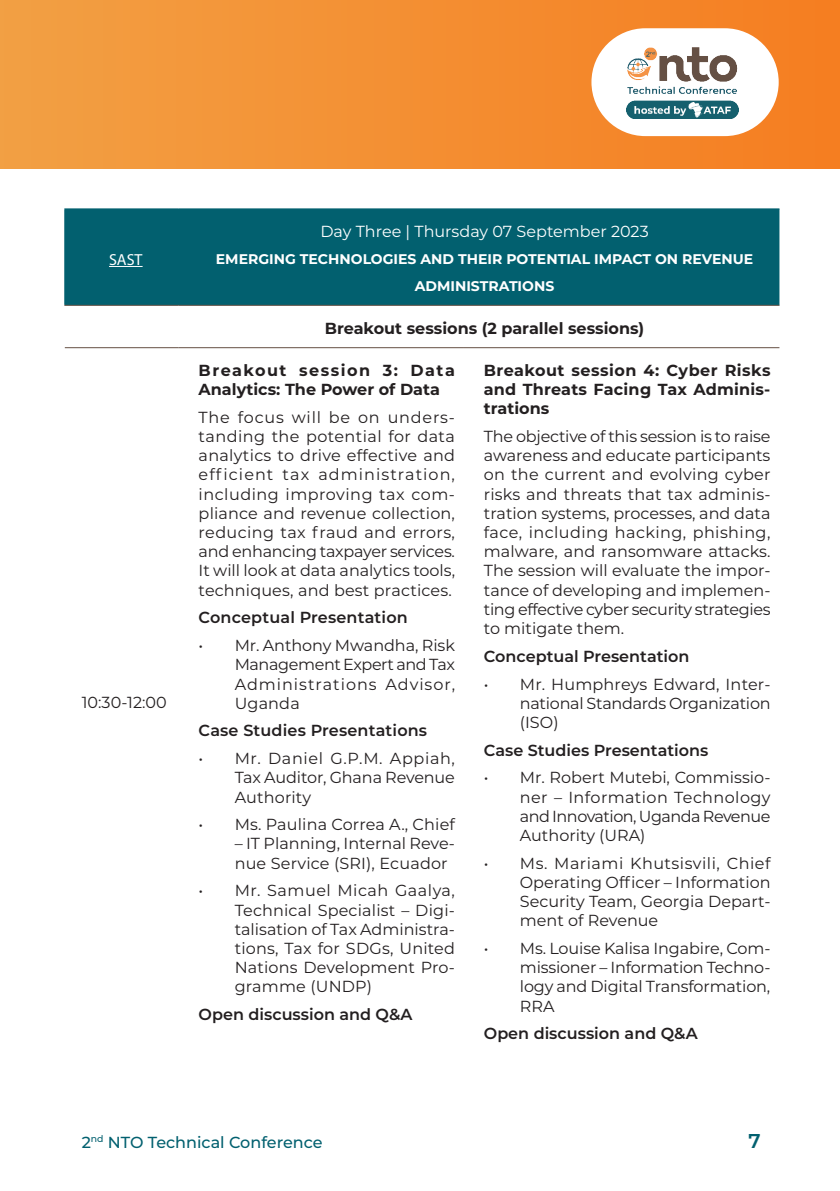
<style>
.page{position:relative;width:840px;height:1191px;background:#fff}
.page>*{position:absolute;margin:0;border:0;box-sizing:border-box;transform-origin:0 0}
.t1{font:600 20px "Montserrat";color:#02606f}
.t2{font:16px/19.2px "Montserrat";color:#231f20;text-align:justify}
.t3{font:700 16px/19.2px "Montserrat";color:#231f20}
.subheadline_semibold{font:600 16px "Montserrat";color:#231f20}
.t4{font:16px "Montserrat";color:#fff}
.t5{font:500 16px "Montserrat";color:#02606f}
.t6{font:16px "Myriad Pro";color:#fff}
.t7{font:700 14px/27px "Montserrat";color:#fff;text-align:center}
</style>
<div class="page">
<div style="left:0;top:0;width:839px;height:168px;background:linear-gradient(to right,#f2a043,#f57e21)"></div>
<div style="left:65px;top:209px;width:714px;height:96px;background:#02606f"></div>
<hr style="left:64px;top:208px;width:115px;height:1px;background:#02606f">
<hr style="left:64px;top:209px;width:1px;height:96px;background:#02606f">
<hr style="left:179px;top:208px;width:284px;height:1px;background:#02606f">
<hr style="left:463px;top:208px;width:316px;height:1px;background:#02606f">
<hr style="left:64px;top:305px;width:115px;height:1px;background:#655044">
<hr style="left:179px;top:305px;width:284px;height:1px;background:#655044">
<hr style="left:463px;top:305px;width:316px;height:1px;background:#655044">
<hr style="left:65px;top:347px;width:114px;height:1px;background:#655044">
<hr style="left:179px;top:347px;width:284px;height:1px;background:#655044">
<hr style="left:463px;top:347px;width:316px;height:1px;background:#655044">
<hr style="left:109px;top:266px;width:33px;height:1px;background:#fff">
<div style="left:591px;top:28px;width:187px;height:108px;background:#fff;border-radius:54px"></div>
<img style="left:626px;top:48px;width:111px;height:70px">
<p class="t6" style="left:109px;top:250px;width:35px">SAST</p>
<p class="t2" style="left:82px;top:692px;width:86px">10:30-12:00</p>
<p class="t4" style="left:320px;top:220px;width:330px">Day Three | Thursday 07 September 2023</p>
<p class="t7" style="left:216px;top:245px;width:538px">EMERGING TECHNOLOGIES AND THEIR POTENTIAL IMPACT ON REVENUE<br>ADMINISTRATIONS</p>
<p class="t3" style="left:324px;top:317px;width:321px">Breakout sessions (2 parallel sessions)</p>
<p class="t3" style="left:198px;top:360px;width:257px">Breakout session 3: Data<br>Analytics: The Power of Data</p>
<p class="t2" style="left:198px;top:407px;width:258px">The focus will be on unders&shy;tanding the potential for data analytics to drive effective and efficient tax administration, including improving tax com&shy;pliance and revenue collection, reducing tax fraud and errors, and enhancing taxpayer services.<br>It will look at data analytics tools, techniques, and best practices.</p>
<p class="subheadline_semibold" style="left:198px;top:606px;width:210px">Conceptual Presentation</p>
<p class="t2" style="left:234px;top:635px;width:222px;text-indent:-36px">• Mr. Anthony Mwandha, Risk Management Expert and Tax Administrations Advisor, Uganda</p>
<p class="subheadline_semibold" style="left:198px;top:719px;width:230px">Case Studies Presentations</p>
<p class="t2" style="left:234px;top:748px;width:222px;text-indent:-36px">• Mr. Daniel G.P.M. Appiah, Tax Auditor, Ghana Revenue Authority</p>
<p class="t2" style="left:198px;top:814px;width:258px">• Ms. Paulina Correa A., Chief</p>
<p class="t2" style="left:234px;top:833px;width:222px">– IT Planning, Internal Reve&shy;nue Service (SRI), Ecuador</p>
<p class="t2" style="left:234px;top:880px;width:222px;text-indent:-36px">• Mr. Samuel Micah Gaalya, Technical Specialist – Digi&shy;talisation of Tax Administra&shy;tions, Tax for SDGs, United Nations Development Pro&shy;gramme (UNDP)</p>
<p class="subheadline_semibold" style="left:198px;top:1003px;width:215px">Open discussion and Q&amp;A</p>
<p class="t3" style="left:483px;top:360px;width:288px;text-align:justify">Breakout session 4: Cyber Risks and Threats Facing Tax Adminis&shy;trations</p>
<p class="t2" style="left:483px;top:426px;width:288px">The objective of this session is to raise awareness and educate participants on the current and evolving cyber risks and threats that tax adminis&shy;tration systems, processes, and data face, including hacking, phishing, malware, and ransomware attacks.<br>The session will evaluate the impor&shy;tance of developing and implemen&shy;ting effective cyber security strategies to mitigate them.</p>
<p class="subheadline_semibold" style="left:483px;top:645px;width:207px">Conceptual Presentation</p>
<p class="t2" style="left:519px;top:673px;width:252px;text-indent:-36px">• Mr. Humphreys Edward, Inter&shy;national Standards Organization (ISO)</p>
<p class="subheadline_semibold" style="left:483px;top:738px;width:226px">Case Studies Presentations</p>
<p class="t2" style="left:519px;top:767px;width:252px;text-indent:-36px">• Mr. Robert Mutebi, Commissio&shy;ner – Information Technology and Innovation, Uganda Revenue Authority (URA)</p>
<p class="t2" style="left:519px;top:853px;width:252px;text-indent:-36px">• Ms. Mariami Khutsisvili, Chief Operating Officer – Information Security Team, Georgia Depart&shy;ment of Revenue</p>
<p class="t2" style="left:519px;top:938px;width:252px;text-indent:-36px">• Ms. Louise Kalisa Ingabire, Com&shy;missioner – Information Techno&shy;logy and Digital Transformation, RRA</p>
<p class="subheadline_semibold" style="left:483px;top:1022px;width:215px">Open discussion and Q&amp;A</p>
<p class="t5" style="left:82px;top:1130px;width:242px">2<sup>nd</sup> NTO Technical Conference</p>
<p class="t1" style="left:748px;top:1126px;width:14px">7</p>
</div>
